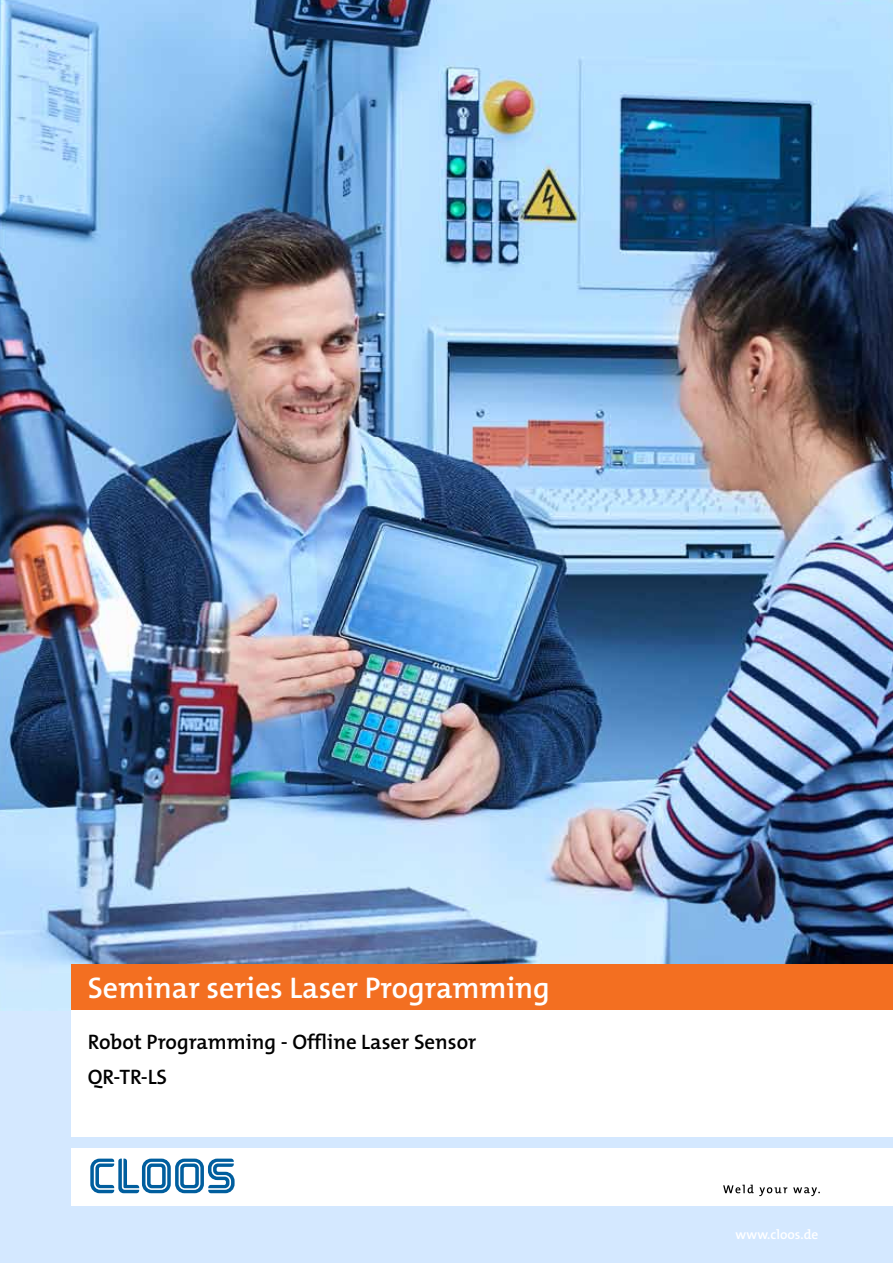
<style>
.page{position:relative;width:893px;height:1263px;background:#fff}
.page>*{position:absolute;margin:0;border:0;box-sizing:border-box;transform-origin:0 0}
.t1{font:600 30px "The Mix B6";color:#fff}
.t2{font:600 21px/35.5px "The Mix B6";color:#000}
.t3{font:600 13.5px "The Mix B6";color:#fff}
</style>
<div class="page">
<div style="left:0;top:999px;width:893px;height:264px;background:#d4e8ff"></div>
<img style="left:0;top:0;width:893px;height:1010px">
<div style="left:72px;top:1148px;width:821px;height:57px;background:#fff"></div>
<svg style="left:90px;top:1158px;width:145px;height:35px"></svg>
<svg style="left:723px;top:1185px;width:64px;height:11px"></svg>
<svg style="left:793px;top:1187px;width:27px;height:9px"></svg>
<div style="left:72px;top:1010px;width:821px;height:127px;background:#fff"></div>
<div style="left:72px;top:964px;width:821px;height:46px;background:#f36f21"></div>
<h1 class="t1" style="left:88px;top:972px;width:464px">Seminar series Laser Programming</h1>
<p class="t2" style="left:88px;top:1025px;width:390px">Robot Programming - Offline Laser Sensor<br>QR-TR-LS</p>
<p class="t3" style="left:736px;top:1227px;width:84px">www.cloos.de</p>
</div>
